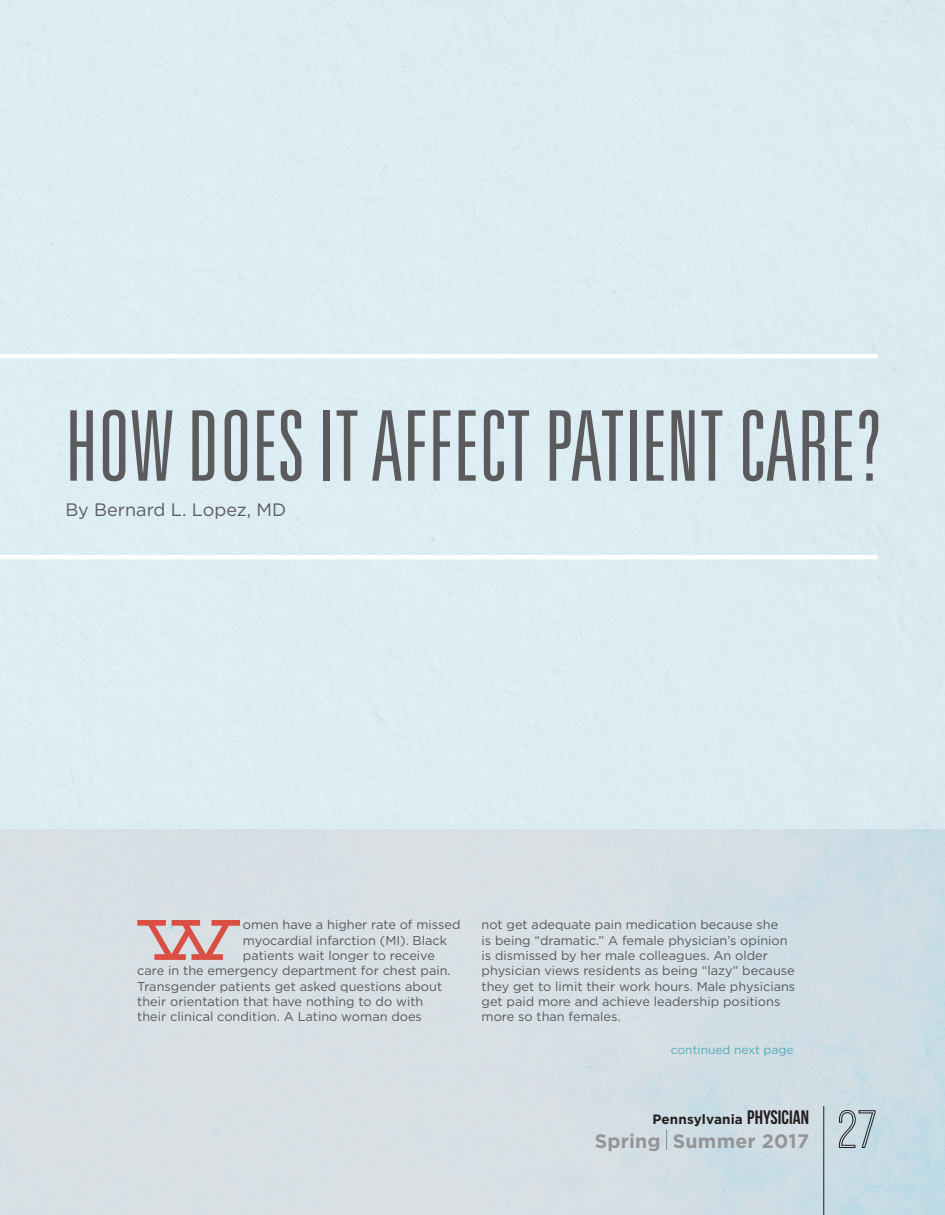
<style>
.page{position:relative;width:945px;height:1215px;background:#fff}
.page>*{position:absolute;margin:0;border:0;box-sizing:border-box;transform-origin:0 0}
.t1{font:300 ultra-condensed 97.5px "Univers";color:#5b5b5d}
.t2{font:54.45px "Deming EP";color:#da4f44}
.t3{font:700 19.5px "Gotham";letter-spacing:.01em;color:#939598}
.t4{font:18px "Gotham";color:#5b5b5d}
.t5{font:700 13.5px "Gotham";letter-spacing:.01em;color:#231f20}
.t6{font:12.75px/15.3px "Gotham";color:#57585a}
.t7{font:12px "Gotham";color:#53abb3}
.s1{font-family:"Bebas Neue";font-size:19.5px}
</style>
<div class="page">
<div style="left:0;top:830px;width:945px;height:385px;background:linear-gradient(to right,#dce0e4,#cedde4)"></div>
<svg style="left:839px;top:1110px;width:37px;height:38px"></svg>
<hr style="left:823px;top:1106px;width:1px;height:109px;background:#231f20">
<svg style="left:666px;top:1130px;width:1px;height:20px"></svg>
<h1 class="t1" style="left:65px;top:395px;width:818px">HOW DOES IT AFFECT PATIENT CARE?</h1>
<h3 class="t4" style="left:65px;top:498px;width:222px">By Bernard L. Lopez, MD</h3>
<h2 class="t2" style="left:134px;top:909px;width:110px">W</h2>
<p class="t6" style="left:243px;top:917px;width:219px">omen have a higher rate of missed</p>
<p class="t6" style="left:243px;top:932px;width:206px">myocardial infarction (MI). Black</p>
<p class="t6" style="left:243px;top:947px;width:193px">patients wait longer to receive</p>
<p class="t6" style="left:137px;top:963px;width:315px">care in the emergency department for chest pain.</p>
<p class="t6" style="left:137px;top:978px;width:306px">Transgender patients get asked questions about</p>
<p class="t6" style="left:137px;top:993px;width:288px">their orientation that have nothing to do with</p>
<p class="t6" style="left:137px;top:1009px;width:286px">their clinical condition. A Latino woman does</p>
<p class="t6" style="left:482px;top:917px;width:315px">not get adequate pain medication because she<br>is being “dramatic.” A female physician’s opinion is dismissed by her male colleagues. An older physician views residents as being “lazy” because they get to limit their work hours. Male physicians get paid more and achieve leadership positions more so than females.</p>
<p class="t7" style="left:671px;top:1042px;width:124px">continued next page</p>
<p class="t5" style="left:652px;top:1111px;width:158px">Pennsylvania <span class="s1">PHYSICIAN</span></p>
<h3 class="t3" style="left:595px;top:1128px;width:216px">Spring Summer 2017</h3>
</div>
